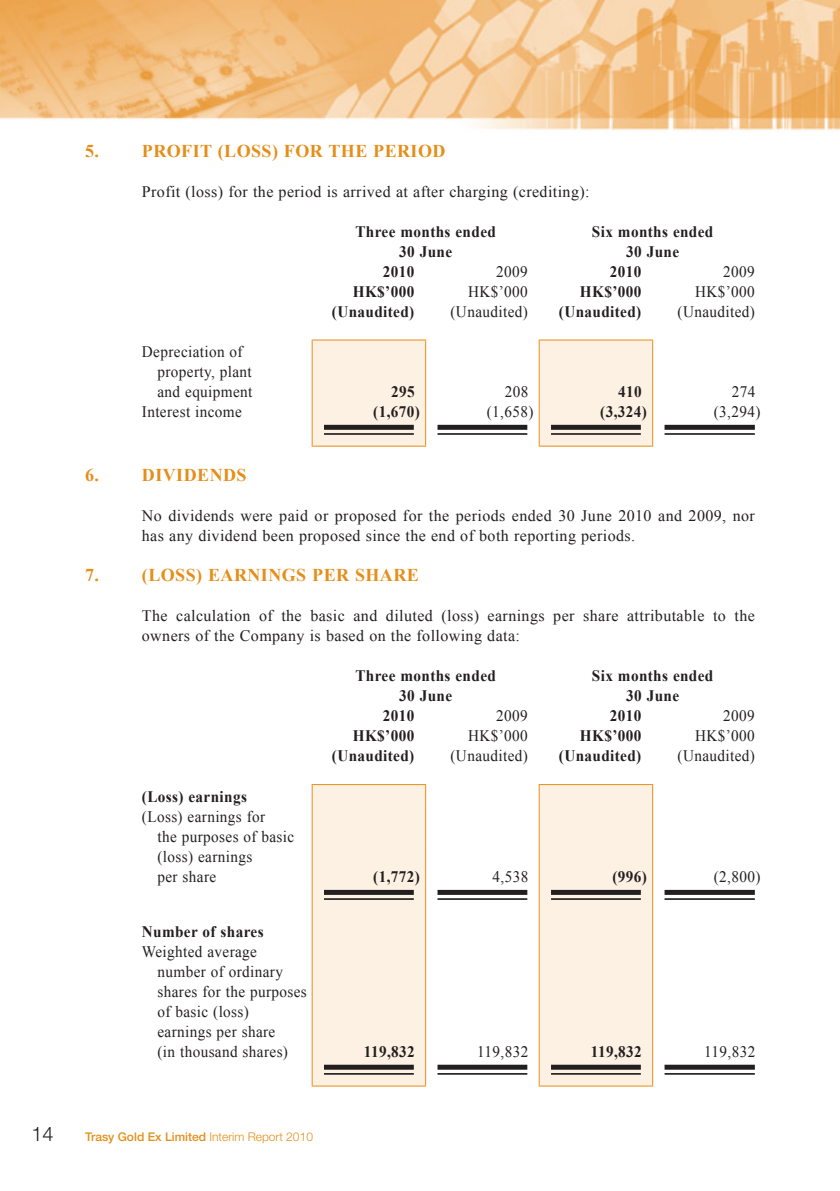
<style>
.page{position:relative;width:840px;height:1191px;background:#fff}
.page>*{position:absolute;margin:0;border:0;box-sizing:border-box;transform-origin:0 0}
.t1{font:300 20px "Helvetica Neue LT Std";color:#231f20}
.t2{font:700 18px "Times New Roman";letter-spacing:.025em;color:#e58e19}
.t3{font:16px/20px "Times New Roman";letter-spacing:.025em;color:#231f20;scale:.95 1}
.t4{font:16px/20px "Times New Roman";letter-spacing:.025em;color:#231f20}
.t5{font:700 16px/20px "Times New Roman";letter-spacing:.025em;color:#231f20;text-align:center;scale:.95 1}
.t6{font:500 12px "Helvetica Neue LT Std";color:#e58e19}
.s1{font-weight:300}
</style>
<div class="page">
<img style="left:0;top:0;width:839px;height:1087px">
<svg style="left:311px;top:340px;width:341px;height:106px"></svg>
<hr style="left:311px;top:339px;width:115px;height:1px;background:#e58e19">
<hr style="left:425px;top:340px;width:1px;height:60px;background:#e58e19">
<hr style="left:538px;top:339px;width:114px;height:1px;background:#e58e19">
<hr style="left:538px;top:340px;width:1px;height:60px;background:#e58e19">
<hr style="left:651px;top:340px;width:1px;height:60px;background:#e58e19">
<hr style="left:311px;top:340px;width:1px;height:60px;background:#e58e19">
<hr style="left:311px;top:445px;width:115px;height:1px;background:#e58e19">
<hr style="left:538px;top:445px;width:114px;height:1px;background:#e58e19">
<div style="left:324px;top:425px;width:89px;height:5px;background:#231f20"></div>
<hr style="left:324px;top:433px;width:89px;height:2px;background:#231f20">
<div style="left:437px;top:425px;width:90px;height:5px;background:#231f20"></div>
<hr style="left:437px;top:433px;width:90px;height:2px;background:#231f20">
<div style="left:550px;top:425px;width:90px;height:5px;background:#231f20"></div>
<hr style="left:550px;top:433px;width:90px;height:2px;background:#231f20">
<div style="left:664px;top:425px;width:90px;height:5px;background:#231f20"></div>
<hr style="left:664px;top:433px;width:90px;height:2px;background:#231f20">
<svg style="left:312px;top:784px;width:339px;height:302px;fill:#fcf1e2"></svg>
<svg style="left:311px;top:1060px;width:1px;height:25px"></svg>
<svg style="left:425px;top:1060px;width:1px;height:25px"></svg>
<svg style="left:538px;top:1060px;width:1px;height:25px"></svg>
<svg style="left:651px;top:1060px;width:1px;height:25px"></svg>
<hr style="left:311px;top:784px;width:115px;height:1px;background:#e58e19">
<svg style="left:311px;top:785px;width:1px;height:20px"></svg>
<svg style="left:425px;top:785px;width:1px;height:20px"></svg>
<hr style="left:311px;top:805px;width:1px;height:40px;background:#e58e19">
<hr style="left:425px;top:805px;width:1px;height:40px;background:#e58e19">
<hr style="left:311px;top:845px;width:1px;height:40px;background:#e58e19">
<hr style="left:425px;top:845px;width:1px;height:40px;background:#e58e19">
<svg style="left:311px;top:885px;width:1px;height:55px"></svg>
<svg style="left:425px;top:885px;width:1px;height:55px"></svg>
<hr style="left:311px;top:940px;width:1px;height:120px;background:#e58e19">
<hr style="left:425px;top:940px;width:1px;height:120px;background:#e58e19">
<hr style="left:538px;top:784px;width:114px;height:1px;background:#e58e19">
<svg style="left:538px;top:785px;width:1px;height:20px"></svg>
<svg style="left:651px;top:785px;width:1px;height:20px"></svg>
<hr style="left:538px;top:805px;width:1px;height:40px;background:#e58e19">
<hr style="left:651px;top:805px;width:1px;height:40px;background:#e58e19">
<hr style="left:538px;top:845px;width:1px;height:40px;background:#e58e19">
<hr style="left:651px;top:845px;width:1px;height:40px;background:#e58e19">
<svg style="left:538px;top:885px;width:1px;height:55px"></svg>
<svg style="left:651px;top:885px;width:1px;height:55px"></svg>
<hr style="left:538px;top:940px;width:1px;height:120px;background:#e58e19">
<hr style="left:651px;top:940px;width:1px;height:120px;background:#e58e19">
<hr style="left:311px;top:1085px;width:115px;height:1px;background:#e58e19">
<hr style="left:538px;top:1085px;width:114px;height:1px;background:#e58e19">
<div style="left:324px;top:890px;width:89px;height:5px;background:#231f20"></div>
<hr style="left:324px;top:898px;width:89px;height:2px;background:#231f20">
<div style="left:437px;top:890px;width:90px;height:5px;background:#231f20"></div>
<hr style="left:437px;top:898px;width:90px;height:2px;background:#231f20">
<div style="left:550px;top:890px;width:90px;height:5px;background:#231f20"></div>
<hr style="left:550px;top:898px;width:90px;height:2px;background:#231f20">
<div style="left:664px;top:890px;width:90px;height:5px;background:#231f20"></div>
<hr style="left:664px;top:898px;width:90px;height:2px;background:#231f20">
<div style="left:324px;top:1064px;width:89px;height:5px;background:#231f20"></div>
<hr style="left:324px;top:1073px;width:89px;height:1px;background:#231f20">
<div style="left:437px;top:1064px;width:90px;height:5px;background:#231f20"></div>
<hr style="left:437px;top:1073px;width:90px;height:1px;background:#231f20">
<div style="left:550px;top:1064px;width:90px;height:5px;background:#231f20"></div>
<hr style="left:550px;top:1073px;width:90px;height:1px;background:#231f20">
<div style="left:664px;top:1064px;width:90px;height:5px;background:#231f20"></div>
<hr style="left:664px;top:1073px;width:90px;height:1px;background:#231f20">
<p class="t2" style="left:85px;top:138px;width:362px">5. PROFIT (LOSS) FOR THE PERIOD</p>
<p class="t4" style="left:142px;top:181px;width:449px">Profit (loss) for the period is arrived at after charging (crediting):</p>
<p class="t5" style="left:355px;top:221px;width:149px">Three months ended<br>30 June</p>
<p class="t5" style="left:591px;top:221px;width:129px">Six months ended<br>30 June</p>
<p class="t5" style="left:382px;top:261px;width:35px">2010</p>
<p class="t3" style="left:496px;top:261px;width:35px">2009</p>
<p class="t5" style="left:609px;top:261px;width:35px">2010</p>
<p class="t3" style="left:722px;top:261px;width:35px">2009</p>
<p class="t5" style="left:352px;top:281px;width:66px">HK$’000</p>
<p class="t3" style="left:468px;top:281px;width:64px">HK$’000</p>
<p class="t5" style="left:579px;top:281px;width:66px">HK$’000</p>
<p class="t3" style="left:694px;top:281px;width:64px">HK$’000</p>
<p class="t5" style="left:332px;top:301px;width:88px">(Unaudited)</p>
<p class="t3" style="left:450px;top:301px;width:83px">(Unaudited)</p>
<p class="t5" style="left:558px;top:301px;width:88px">(Unaudited)</p>
<p class="t3" style="left:677px;top:301px;width:83px">(Unaudited)</p>
<p class="t3" style="left:157px;top:342px;width:101px;text-indent:-16px">Depreciation of property, plant and equipment</p>
<p class="t5" style="left:391px;top:381px;width:26px">295</p>
<p class="t3" style="left:504px;top:382px;width:26px">208</p>
<p class="t5" style="left:618px;top:381px;width:26px">410</p>
<p class="t3" style="left:731px;top:382px;width:26px">274</p>
<p class="t3" style="left:142px;top:402px;width:107px">Interest income</p>
<p class="t5" style="left:373px;top:401px;width:51px">(1,670)</p>
<p class="t3" style="left:486px;top:402px;width:51px">(1,658)</p>
<p class="t5" style="left:600px;top:401px;width:51px">(3,324)</p>
<p class="t3" style="left:713px;top:402px;width:51px">(3,294)</p>
<p class="t2" style="left:85px;top:463px;width:163px">6. DIVIDENDS</p>
<p class="t4" style="left:142px;top:506px;width:614px">No dividends were paid or proposed for the periods ended 30 June 2010 and 2009, nor has any dividend been proposed since the end of both reporting periods.</p>
<p class="t2" style="left:85px;top:563px;width:335px">7. (LOSS) EARNINGS PER SHARE</p>
<p class="t4" style="left:142px;top:606px;width:614px">The calculation of the basic and diluted (loss) earnings per share attributable to the owners of the Company is based on the following data:</p>
<p class="t5" style="left:355px;top:665px;width:149px">Three months ended<br>30 June</p>
<p class="t5" style="left:591px;top:665px;width:129px">Six months ended<br>30 June</p>
<p class="t5" style="left:382px;top:705px;width:35px">2010</p>
<p class="t3" style="left:496px;top:706px;width:35px">2009</p>
<p class="t5" style="left:609px;top:705px;width:35px">2010</p>
<p class="t3" style="left:722px;top:706px;width:35px">2009</p>
<p class="t5" style="left:352px;top:725px;width:66px">HK$’000</p>
<p class="t3" style="left:468px;top:726px;width:64px">HK$’000</p>
<p class="t5" style="left:579px;top:725px;width:66px">HK$’000</p>
<p class="t3" style="left:694px;top:726px;width:64px">HK$’000</p>
<p class="t5" style="left:332px;top:745px;width:88px">(Unaudited)</p>
<p class="t3" style="left:450px;top:746px;width:83px">(Unaudited)</p>
<p class="t5" style="left:558px;top:745px;width:88px">(Unaudited)</p>
<p class="t3" style="left:677px;top:746px;width:83px">(Unaudited)</p>
<p class="t5" style="left:142px;top:786px;width:112px">(Loss) earnings</p>
<p class="t3" style="left:157px;top:807px;width:145px;text-indent:-16px">(Loss) earnings for<br>the purposes of basic (loss) earnings<br>per share</p>
<p class="t5" style="left:373px;top:866px;width:51px">(1,772)</p>
<p class="t3" style="left:492px;top:867px;width:39px">4,538</p>
<p class="t5" style="left:612px;top:866px;width:38px">(996)</p>
<p class="t3" style="left:713px;top:867px;width:51px">(2,800)</p>
<p class="t5" style="left:142px;top:921px;width:129px">Number of shares</p>
<p class="t3" style="left:157px;top:941px;width:159px;text-indent:-16px">Weighted average number of ordinary shares for the purposes of basic (loss) earnings per share<br>(in thousand shares)</p>
<p class="t1" style="left:31px;top:1121px;width:24px">14</p>
<p class="t6" style="left:85px;top:1130px;width:229px">Trasy Gold Ex Limited <span class="s1">Interim Report 2010</span></p>
<p class="t5" style="left:364px;top:1041px;width:55px">119,832</p>
<p class="t3" style="left:477px;top:1041px;width:55px">119,832</p>
<p class="t5" style="left:590px;top:1041px;width:55px">119,832</p>
<p class="t3" style="left:703px;top:1041px;width:55px">119,832</p>
</div>
